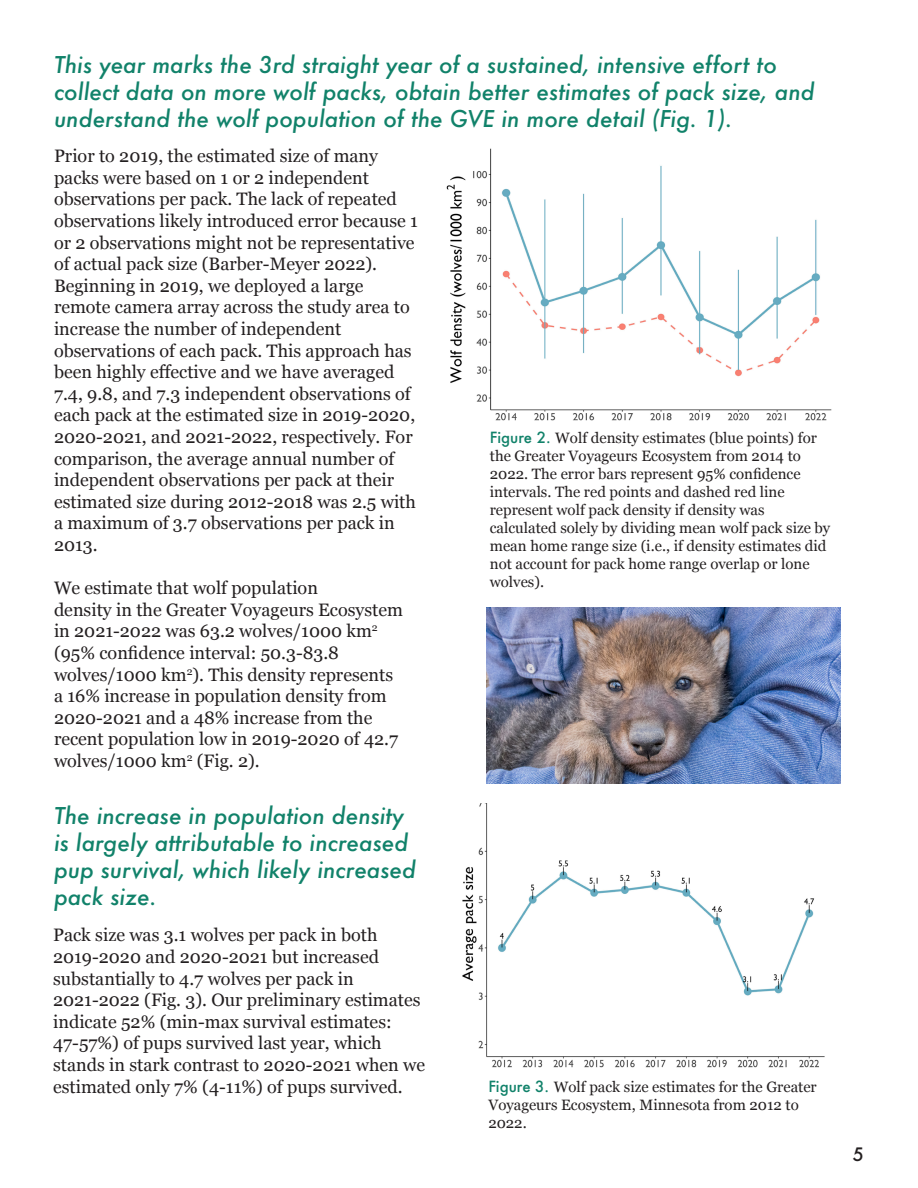
<style>
.page{position:relative;width:918px;height:1188px;background:#fff}
.page>*{position:absolute;margin:0;border:0;box-sizing:border-box;transform-origin:0 0}
.t1{font:italic 500 22.5px/27px "Futura";color:#11826a}
.t2{font:18px/21.6px "Georgia";color:#231f20}
.t3{font:500 18px "Futura";color:#231f20}
.t4{font:15px/18px "Georgia";color:#231f20}
.s1{font-family:"Futura";font-weight:500;color:#11826a}
</style>
<div class="page">
<img style="left:446px;top:148px;width:386px;height:273px">
<img style="left:462px;top:804px;width:363px;height:264px">
<img style="left:487px;top:608px;width:353px;height:176px">
<p class="t1" style="left:54px;top:51px;width:762px">This year marks the 3rd straight year of a sustained, intensive effort to collect data on more wolf packs, obtain better estimates of pack size, and understand the wolf population of the GVE in more detail (Fig. 1).</p>
<p class="t2" style="left:54px;top:144px;width:365px">Prior to 2019, the estimated size of many packs were based on 1 or 2 independent observations per pack. The lack of repeated observations likely introduced error because 1 or 2 observations might not be representative of actual pack size (Barber-Meyer 2022).</p>
<p class="t2" style="left:54px;top:274px;width:311px">Beginning in 2019, we deployed a large</p>
<p class="t2" style="left:54px;top:296px;width:357px">remote camera array across the study area to increase the number of independent</p>
<p class="t2" style="left:54px;top:339px;width:364px">observations of each pack. This approach has been highly effective and we have averaged 7.4, 9.8, and 7.3 independent observations of each pack at the estimated size in 2019-2020, 2020-2021, and 2021-2022, respectively. For comparison, the average annual number of independent observations per pack at their estimated size during 2012-2018 was 2.5 with a maximum of 3.7 observations per pack in 2013.</p>
<p class="t2" style="left:54px;top:576px;width:265px">We estimate that wolf population</p>
<p class="t2" style="left:54px;top:598px;width:351px">density in the Greater Voyageurs Ecosystem in 2021-2022 was 63.2 wolves/1000 km<sup>2</sup></p>
<p class="t2" style="left:54px;top:641px;width:346px">(95% confidence interval: 50.3-83.8 wolves/1000 km<sup>2</sup>). This density represents a 16% increase in population density from 2020-2021 and a 48% increase from the recent population low in 2019-2020 of 42.7 wolves/1000 km<sup>2</sup> (Fig. 2).</p>
<p class="t1" style="left:54px;top:802px;width:364px">The increase in population density is largely attributable to increased pup survival, which likely increased pack size.</p>
<p class="t2" style="left:53px;top:924px;width:326px">Pack size was 3.1 wolves per pack in both</p>
<p class="t2" style="left:53px;top:945px;width:327px">2019-2020 and 2020-2021 but increased</p>
<p class="t2" style="left:53px;top:967px;width:302px">substantially to 4.7 wolves per pack in</p>
<p class="t2" style="left:53px;top:988px;width:369px">2021-2022 (Fig. 3). Our preliminary estimates indicate 52% (min-max survival estimates:</p>
<p class="t2" style="left:53px;top:1032px;width:374px">47-57%) of pups survived last year, which stands in stark contrast to 2020-2021 when we estimated only 7% (4-11%) of pups survived.</p>
<p class="t4" style="left:490px;top:428px;width:329px"><span class="s1">Figure 2.</span> Wolf density estimates (blue points) for the Greater Voyageurs Ecosystem from 2014 to<br>2022. The error bars represent 95% confidence</p>
<p class="t4" style="left:490px;top:482px;width:296px">intervals. The red points and dashed red line</p>
<p class="t4" style="left:490px;top:500px;width:276px">represent wolf pack density if density was</p>
<p class="t4" style="left:490px;top:518px;width:342px">calculated solely by dividing mean wolf pack size by mean home range size (i.e., if density estimates did not account for pack home range overlap or lone wolves).</p>
<p class="t4" style="left:488px;top:1078px;width:330px"><span class="s1">Figure 3.</span> Wolf pack size estimates for the Greater<br>Voyageurs Ecosystem, Minnesota from 2012 to<br>2022.</p>
<p class="t3" style="left:853px;top:1142px;width:13px">5</p>
</div>
